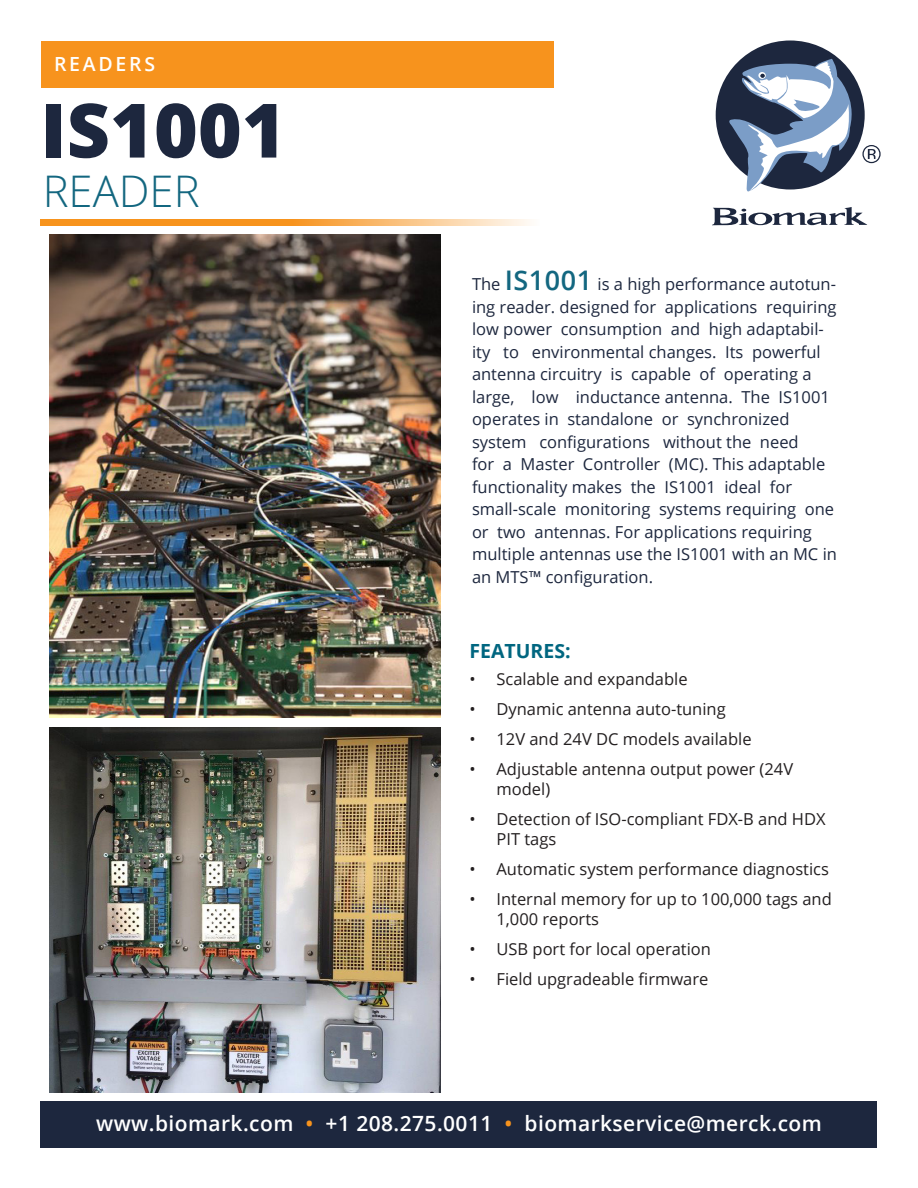
<style>
.page{position:relative;width:918px;height:1188px;background:#fff}
.page>*{position:absolute;margin:0;border:0;box-sizing:border-box;transform-origin:0 0}
.t1{font:800 75px "Open Sans";color:#1d273e}
.t2{font:300 43.65px "Open Sans";color:#136780}
.t3{font:600 21px "Open Sans";letter-spacing:.02em;color:#fff}
.t4{font:700 19.5px "Open Sans";color:#006680}
.t5{font:600 19.5px "Open Sans";letter-spacing:.14em;color:#fff}
.t6{font:16.5px/22.5px "Open Sans";color:#1d273e}
.t7{font:16.5px/19.5px "Open Sans";color:#231f20}
.s1{font-weight:600;font-size:27px;color:#136780}
.s2{color:#f7931d}
</style>
<div class="page">
<div style="left:41px;top:41px;width:513px;height:47px;background:#f7931d"></div>
<svg style="left:40px;top:219px;width:490px;height:6px;background:#f8ab51"></svg>
<svg style="left:712px;top:207px;width:155px;height:18px"></svg>
<div style="left:716px;top:41px;width:149px;height:149px;background:#1d273e;border-radius:50%"></div>
<svg style="left:728px;top:59px;width:153px;height:133px"></svg>
<div style="left:40px;top:1101px;width:838px;height:47px;background:#1d273e"></div>
<img style="left:50px;top:235px;width:391px;height:483px">
<img style="left:50px;top:727px;width:391px;height:365px">
<p class="t5" style="left:54px;top:51px;width:102px">READERS</p>
<p class="t1" style="left:41px;top:73px;width:247px">IS1001</p>
<p class="t2" style="left:43px;top:162px;width:158px">READER</p>
<p class="t6" style="left:472px;top:273px;width:366px">The <span class="s1">IS1001</span> is a high performance autotun&shy;ing reader. designed for applications requiring low power consumption and high adaptabil&shy;ity to environmental changes. Its powerful antenna circuitry is capable of operating a large, low inductance antenna. The IS1001 operates in standalone or synchronized system configurations without the need<br>for a Master Controller (MC). This adaptable functionality makes the IS1001 ideal for small-scale monitoring systems requiring one or two antennas. For applications requiring multiple antennas use the IS1001 with an MC in an MTS™ configuration.</p>
<p class="t4" style="left:470px;top:637px;width:103px">FEATURES:</p>
<p class="t7" style="left:470px;top:668px;width:220px">• Scalable and expandable</p>
<p class="t7" style="left:470px;top:699px;width:258px">• Dynamic antenna auto-tuning</p>
<p class="t7" style="left:470px;top:729px;width:284px">• 12V and 24V DC models available</p>
<p class="t7" style="left:496px;top:759px;width:298px;text-indent:-27px">• Adjustable antenna output power (24V model)</p>
<p class="t7" style="left:496px;top:809px;width:331px;text-indent:-27px">• Detection of ISO-compliant FDX-B and HDX<br>PIT tags</p>
<p class="t7" style="left:470px;top:859px;width:361px">• Automatic system performance diagnostics</p>
<p class="t7" style="left:496px;top:889px;width:337px;text-indent:-27px">• Internal memory for up to 100,000 tags and<br>1,000 reports</p>
<p class="t7" style="left:470px;top:939px;width:243px">• USB port for local operation</p>
<p class="t7" style="left:470px;top:969px;width:240px">• Field upgradeable firmware</p>
<p class="t3" style="left:96px;top:1109px;width:727px">www.biomark.com <span class="s2">•</span> +1 208.275.0011 <span class="s2">•</span> biomarkservice@merck.com</p>
</div>
